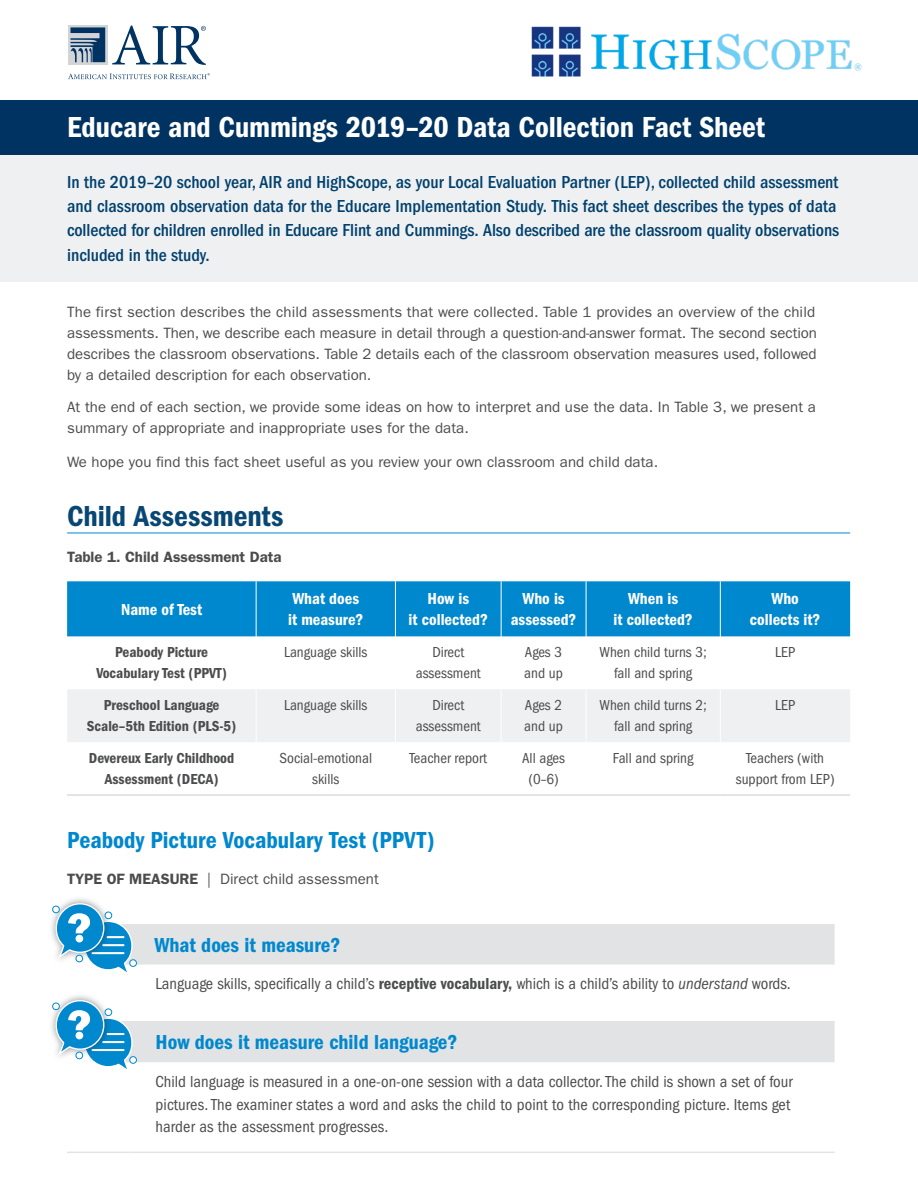
<style>
.page{position:relative;width:918px;height:1188px;background:#fff}
.page>*{position:absolute;margin:0;border:0;box-sizing:border-box;transform-origin:0 0}
.H1_a{font:30px "ITC Franklin Gothic Std Dm Cd";letter-spacing:-.005em;color:#fff}
.t1{font:30px "ITC Franklin Gothic Std Dm Cd";color:#084673}
.t2{font:24px "ITC Franklin Gothic Std Dm Cd";color:#0088ce}
.Q_Q--Q{font:21px "ITC Franklin Gothic Std Dm Cd";color:#0088ce}
.Paragraph{font:500 condensed 18px/24.5px "ITC Franklin Gothic Std";color:#00406d}
.Q_A--A{font:condensed 16.5px/22.5px "ITC Franklin Gothic Std";color:#4b4c4d}
.t3{font:16.5px/21px "ITC Franklin Gothic Std Dm Cd";color:#fff;text-align:center}
.Paragraph-2{font:15px/21px "ITC Franklin Gothic Std";letter-spacing:.005em;color:#4b4c4d;text-align:justify}
.t4{font:condensed 15px/21px "ITC Franklin Gothic Std";color:#4b4c4d;text-align:center}
.t5{font:15px/21px "ITC Franklin Gothic Std Dm Cd";color:#4b4c4d;text-align:center}
.Paragraph-3{font:600 15px "ITC Franklin Gothic Std";color:#4b4c4d}
.s1{font-weight:600}
.s2{font-family:"ITC Franklin Gothic Std Dm Cd";font-stretch:normal}
.s3{font-style:italic}
</style>
<div class="page">
<div style="left:0;top:100px;width:918px;height:182px;background:#eff0f1"></div>
<div style="left:0;top:100px;width:918px;height:55px;background:#003361"></div>
<hr style="left:67px;top:533px;width:783px;height:1px;background:#0088ce">
<div style="left:67px;top:581px;width:783px;height:55px;background:#0088ce"></div>
<div style="left:67px;top:689px;width:783px;height:53px;background:#eff0f1"></div>
<hr style="left:256px;top:581px;width:1px;height:55px;background:#fff">
<hr style="left:395px;top:581px;width:1px;height:55px;background:#fff">
<hr style="left:501px;top:581px;width:1px;height:55px;background:#fff">
<hr style="left:586px;top:581px;width:1px;height:55px;background:#fff">
<hr style="left:720px;top:581px;width:1px;height:55px;background:#fff">
<hr style="left:256px;top:689px;width:1px;height:53px;background:#fff">
<hr style="left:395px;top:689px;width:1px;height:53px;background:#fff">
<hr style="left:501px;top:689px;width:1px;height:53px;background:#fff">
<hr style="left:586px;top:689px;width:1px;height:53px;background:#fff">
<hr style="left:720px;top:689px;width:1px;height:53px;background:#fff">
<hr style="left:67px;top:794px;width:189px;height:2px;background:#d9dbdc">
<hr style="left:256px;top:794px;width:139px;height:2px;background:#d9dbdc">
<hr style="left:395px;top:794px;width:106px;height:2px;background:#d9dbdc">
<hr style="left:501px;top:794px;width:85px;height:2px;background:#d9dbdc">
<hr style="left:586px;top:794px;width:134px;height:2px;background:#d9dbdc">
<hr style="left:720px;top:794px;width:130px;height:2px;background:#d9dbdc">
<svg style="left:136px;top:924px;width:699px;height:138px;fill:#e2e3e4"></svg>
<hr style="left:67px;top:1152px;width:62px;height:1px;background:#e2e3e4">
<hr style="left:129px;top:1152px;width:706px;height:1px;background:#e2e3e4">
<hr style="left:129px;top:1021px;width:706px;height:2px;background:#e2e3e4">
<div style="left:48px;top:896px;width:64px;height:69px;background:#231f20;opacity:.5"></div>
<div style="left:53px;top:906px;width:6px;height:7px;background:#fff;border-radius:50%"></div>
<div style="left:52px;top:906px;width:8px;height:7px;border:1px solid #0088ce;border-radius:50%"></div>
<div style="left:129px;top:959px;width:8px;height:8px;border:1px solid #0088ce;border-radius:50%"></div>
<svg style="left:55px;top:902px;width:81px;height:71px"></svg>
<svg style="left:75px;top:934px;width:9px;height:10px"></svg>
<div style="left:76px;top:935px;width:7px;height:7px;background:#fff;border-radius:50%"></div>
<div style="left:48px;top:993px;width:64px;height:69px;background:#231f20;opacity:.5"></div>
<div style="left:53px;top:1003px;width:6px;height:7px;background:#fff;border-radius:50%"></div>
<div style="left:52px;top:1003px;width:8px;height:7px;border:1px solid #0088ce;border-radius:50%"></div>
<div style="left:129px;top:1056px;width:8px;height:8px;border:1px solid #0088ce;border-radius:50%"></div>
<svg style="left:55px;top:999px;width:81px;height:70px"></svg>
<svg style="left:75px;top:1031px;width:9px;height:10px"></svg>
<div style="left:76px;top:1032px;width:7px;height:7px;background:#fff;border-radius:50%"></div>
<img style="left:531px;top:26px;width:331px;height:51px">
<svg style="left:112px;top:25px;width:94px;height:40px"></svg>
<svg style="left:68px;top:25px;width:39px;height:39px"></svg>
<svg style="left:70px;top:27px;width:35px;height:35px"></svg>
<svg style="left:68px;top:73px;width:142px;height:6px"></svg>
<p class="H1_a" style="left:67px;top:110px;width:699px">Educare and Cummings 2019–20 Data Collection Fact Sheet</p>
<p class="Paragraph" style="left:67px;top:170px;width:774px">In the 2019–20 school year, AIR and HighScope, as your Local Evaluation Partner (LEP), collected child assessment and classroom observation data for the Educare Implementation Study. This fact sheet describes the types of data collected for children enrolled in Educare Flint and Cummings. Also described are the classroom quality observations included in the study.</p>
<p class="Paragraph-2" style="left:67px;top:302px;width:751px">The first section describes the child assessments that were collected. Table 1 provides an overview of the child assessments. Then, we describe each measure in detail through a question-and-answer format. The second section describes the classroom observations. Table 2 details each of the classroom observation measures used, followed by a detailed description for each observation.</p>
<p class="Paragraph-2" style="left:67px;top:397px;width:750px">At the end of each section, we provide some ideas on how to interpret and use the data. In Table 3, we present a summary of appropriate and inappropriate uses for the data.</p>
<p class="Paragraph-2" style="left:67px;top:451px;width:593px">We hope you find this fact sheet useful as you review your own classroom and child data.</p>
<h1 class="t1" style="left:67px;top:499px;width:218px">Child Assessments</h1>
<p class="Paragraph-3" style="left:67px;top:548px;width:216px">Table 1. Child Assessment Data</p>
<p class="t3" style="left:121px;top:599px;width:82px">Name of Test</p>
<p class="t3" style="left:288px;top:588px;width:77px;text-align:left">What does it measure?</p>
<p class="t3" style="left:409px;top:588px;width:81px">How is<br>it collected?</p>
<p class="t3" style="left:511px;top:588px;width:67px">Who is assessed?</p>
<p class="t3" style="left:614px;top:588px;width:81px">When is<br>it collected?</p>
<p class="t3" style="left:750px;top:588px;width:72px">Who collects it?</p>
<p class="t5" style="left:96px;top:642px;width:132px">Peabody Picture<br>Vocabulary Test (PPVT)</p>
<p class="t4" style="left:284px;top:642px;width:85px">Language skills</p>
<p class="t4" style="left:416px;top:642px;width:66px">Direct assessment</p>
<p class="t4" style="left:524px;top:642px;width:40px;text-align:left">Ages 3 and up</p>
<p class="t4" style="left:600px;top:642px;width:109px">When child turns 3; fall and spring</p>
<p class="t4" style="left:775px;top:642px;width:21px">LEP</p>
<p class="t5" style="left:87px;top:695px;width:151px">Preschool Language<br>Scale–5th Edition (PLS-5)</p>
<p class="t4" style="left:284px;top:695px;width:85px">Language skills</p>
<p class="t4" style="left:416px;top:695px;width:66px">Direct assessment</p>
<p class="t4" style="left:524px;top:695px;width:40px;text-align:left">Ages 2 and up</p>
<p class="t4" style="left:600px;top:695px;width:109px">When child turns 2; fall and spring</p>
<p class="t4" style="left:775px;top:695px;width:21px">LEP</p>
<p class="t5" style="left:89px;top:748px;width:147px">Devereux Early Childhood<br>Assessment (DECA)</p>
<p class="t4" style="left:279px;top:748px;width:94px">Social-emotional skills</p>
<p class="t4" style="left:410px;top:748px;width:79px">Teacher report</p>
<p class="t4" style="left:522px;top:748px;width:44px">All ages (0–6)</p>
<p class="t4" style="left:613px;top:748px;width:82px">Fall and spring</p>
<p class="t4" style="left:736px;top:748px;width:100px">Teachers (with support from LEP)</p>
<h2 class="t2" style="left:67px;top:827px;width:369px">Peabody Picture Vocabulary Test (PPVT)</h2>
<p class="Paragraph-2" style="left:67px;top:869px;width:313px"><span class="s1">TYPE OF MEASURE</span> | Direct child assessment</p>
<p class="Q_Q--Q" style="left:154px;top:933px;width:187px">What does it measure?</p>
<p class="Q_A--A" style="left:156px;top:973px;width:637px">Language skills, specifically a child’s <span class="s2">receptive vocabulary,</span> which is a child’s ability to <span class="s3">understand</span> words.</p>
<p class="Q_Q--Q" style="left:156px;top:1030px;width:304px">How does it measure child language?</p>
<p class="Q_A--A" style="left:156px;top:1071px;width:639px">Child language is measured in a one-on-one session with a data collector. The child is shown a set of four pictures. The examiner states a word and asks the child to point to the corresponding picture. Items get harder as the assessment progresses.</p>
</div>
